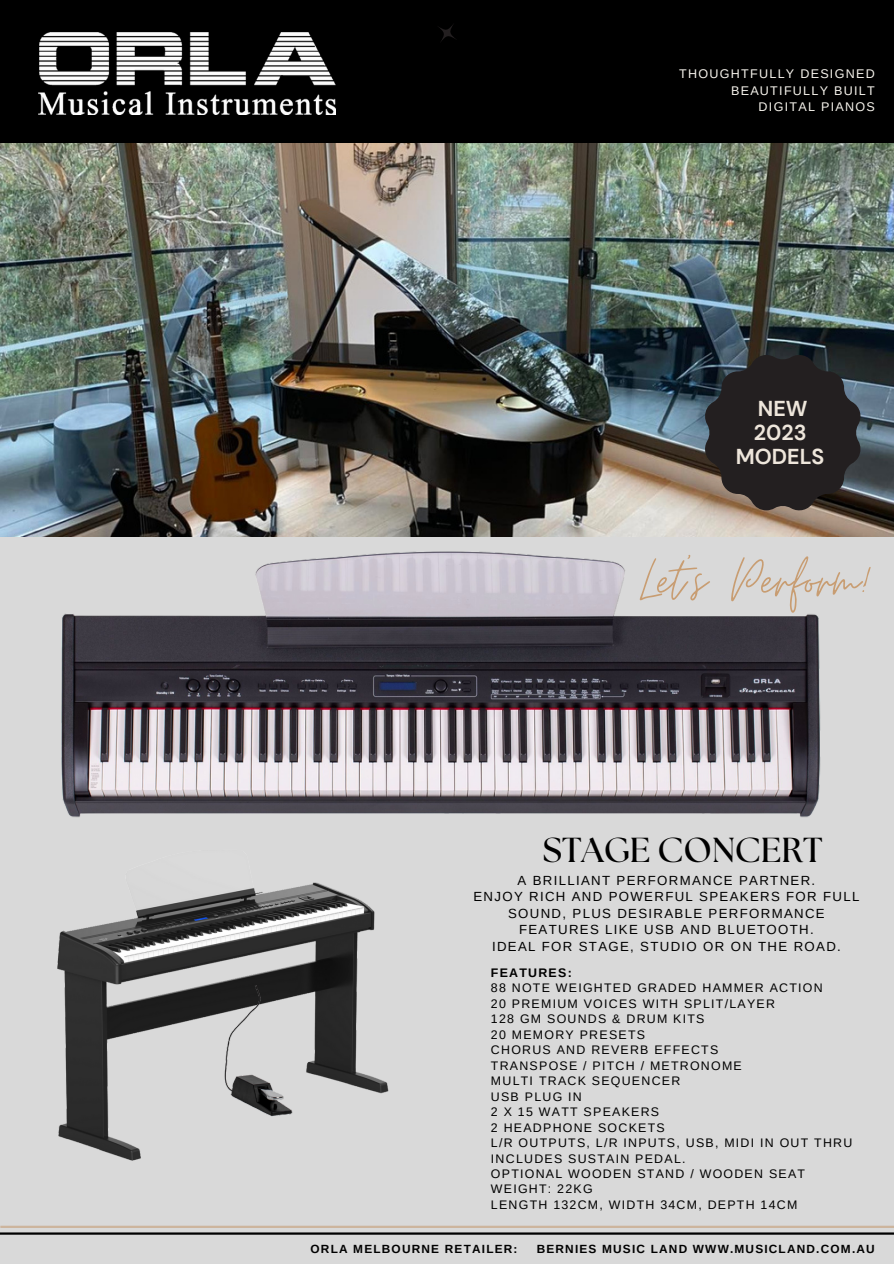
<style>
.page{position:relative;width:894px;height:1264px;background:#fff}
.page>*{position:absolute;margin:0;border:0;box-sizing:border-box;transform-origin:0 0}
.t1{font:63.75px "Moon Time";color:#c89d72}
.t2{font:700 34.65px "The Seasons";color:#000}
.t3{font:700 21.6px "DM Sans";color:#eee6db}
.t4{font:13.2px/16.5px "Arimo";letter-spacing:.1em;color:#000;text-align:center}
.t5{font:12.6px "Arimo";letter-spacing:.1em;color:#f6f3ec}
.t6{font:12.45px "Arimo";letter-spacing:.1em;color:#000}
.t7{font:700 12.45px "Arimo";letter-spacing:.1em;color:#000}
.t8{font:700 11.85px "Arimo";letter-spacing:.1em;color:#000}
</style>
<div class="page">
<div style="left:0;top:0;width:893px;height:1263px;background:#d9d9d9"></div>
<hr style="left:0;top:1232px;width:893px;height:2px;background:#000">
<hr style="left:0;top:1225px;width:893px;height:2px;background:#cdb59d">
<img style="left:0;top:142px;width:893px;height:394px">
<img style="left:57px;top:882px;width:332px;height:279px">
<div style="left:0;top:0;width:893px;height:142px;background:#000"></div>
<svg style="left:704px;top:355px;width:156px;height:155px;background:#2d2a2a"></svg>
<svg style="left:439px;top:25px;width:16px;height:16px"></svg>
<img style="left:39px;top:33px;width:296px;height:81px">
<img style="left:17px;top:519px;width:860px;height:299px">
<img style="left:180px;top:985px;width:125px;height:153px">
<p class="t5" style="left:679px;top:67px;width:197px">THOUGHTFULLY DESIGNED</p>
<p class="t5" style="left:730px;top:83px;width:145px">BEAUTIFULLY BUILT</p>
<p class="t5" style="left:758px;top:100px;width:118px">DIGITAL PIANOS</p>
<p class="t3" style="left:757px;top:395px;width:51px">NEW</p>
<p class="t3" style="left:753px;top:418px;width:54px">2023</p>
<p class="t3" style="left:735px;top:442px;width:90px">MODELS</p>
<p class="t1" style="left:639px;top:541px;width:235px">Let's Perform!</p>
<p class="t2" style="left:543px;top:834px;width:281px">STAGE CONCERT</p>
<p class="t4" style="left:517px;top:872px;width:299px">A BRILLIANT PERFORMANCE PARTNER.</p>
<p class="t4" style="left:473px;top:888px;width:387px">ENJOY RICH AND POWERFUL SPEAKERS FOR FULL<br>SOUND, PLUS DESIRABLE PERFORMANCE<br>FEATURES LIKE USB AND BLUETOOTH.</p>
<p class="t4" style="left:492px;top:938px;width:350px">IDEAL FOR STAGE, STUDIO OR ON THE ROAD.</p>
<p class="t7" style="left:491px;top:965px;width:82px">FEATURES:</p>
<p class="t6" style="left:491px;top:980px;width:333px">88 NOTE WEIGHTED GRADED HAMMER ACTION</p>
<p class="t6" style="left:491px;top:996px;width:285px">20 PREMIUM VOICES WITH SPLIT/LAYER</p>
<p class="t6" style="left:491px;top:1011px;width:215px">128 GM SOUNDS &amp; DRUM KITS</p>
<p class="t6" style="left:491px;top:1027px;width:155px">20 MEMORY PRESETS</p>
<p class="t6" style="left:491px;top:1042px;width:229px">CHORUS AND REVERB EFFECTS</p>
<p class="t6" style="left:491px;top:1058px;width:252px">TRANSPOSE / PITCH / METRONOME</p>
<p class="t6" style="left:491px;top:1073px;width:191px">MULTI TRACK SEQUENCER</p>
<p class="t6" style="left:491px;top:1089px;width:92px">USB PLUG IN</p>
<p class="t6" style="left:491px;top:1104px;width:170px">2 X 15 WATT SPEAKERS</p>
<p class="t6" style="left:491px;top:1120px;width:175px">2 HEADPHONE SOCKETS</p>
<p class="t6" style="left:491px;top:1135px;width:363px">L/R OUTPUTS, L/R INPUTS, USB, MIDI IN OUT THRU</p>
<p class="t6" style="left:491px;top:1151px;width:196px">INCLUDES SUSTAIN PEDAL.</p>
<p class="t6" style="left:491px;top:1166px;width:315px">OPTIONAL WOODEN STAND / WOODEN SEAT</p>
<p class="t6" style="left:491px;top:1182px;width:103px">WEIGHT: 22KG</p>
<p class="t6" style="left:491px;top:1197px;width:308px">LENGTH 132CM, WIDTH 34CM, DEPTH 14CM</p>
<p class="t8" style="left:310px;top:1242px;width:208px">ORLA MELBOURNE RETAILER:</p>
<p class="t8" style="left:536px;top:1242px;width:339px">BERNIES MUSIC LAND WWW.MUSICLAND.COM.AU</p>
</div>
